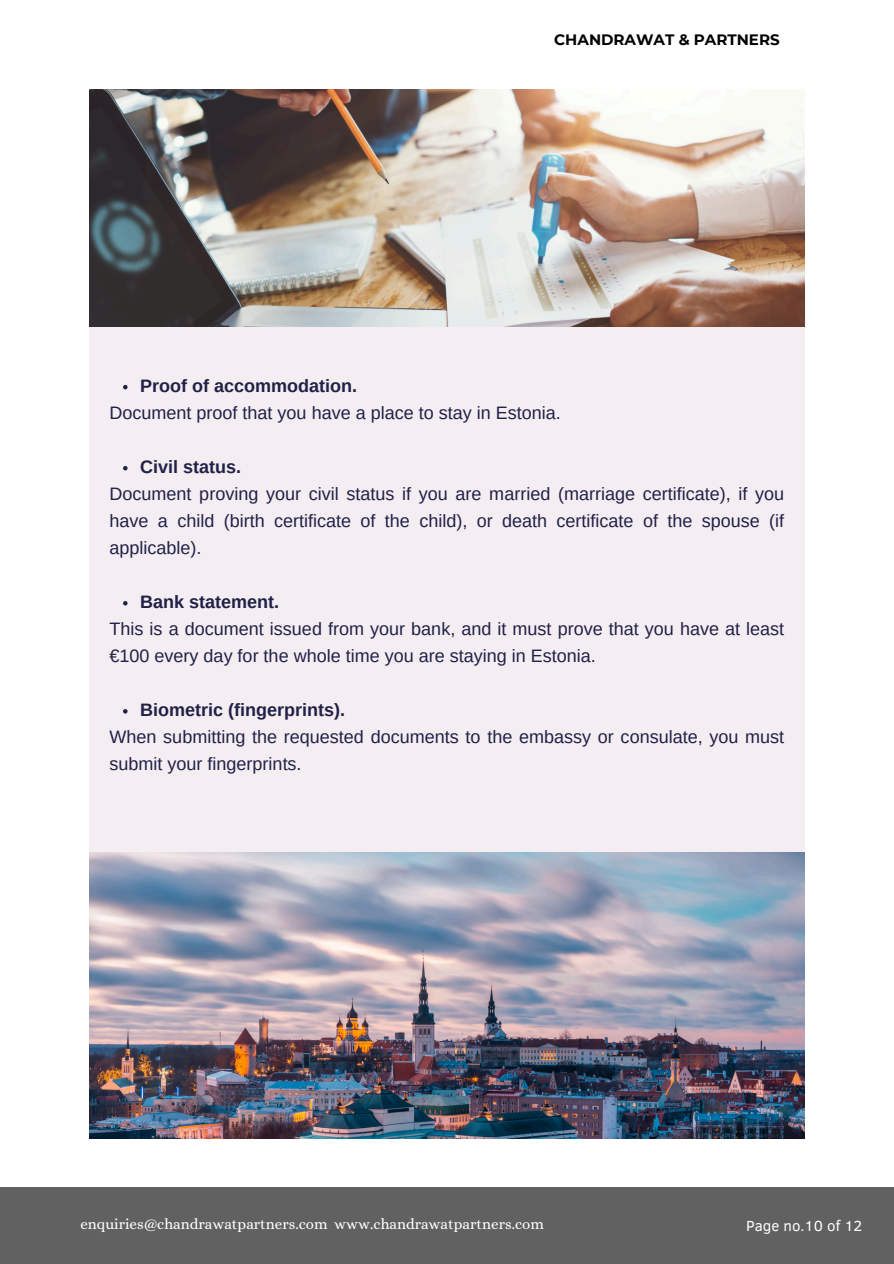
<style>
.page{position:relative;width:894px;height:1264px;background:#fff}
.page>*{position:absolute;margin:0;border:0;box-sizing:border-box;transform-origin:0 0}
.t1{font:18px/27px "Arimo";color:#212047}
.t2{font:700 18px "Arimo";color:#212047}
.t3{font:15px "Alice";color:#fff}
.t4{font:700 15px "Montserrat";color:#000}
.t5{font:15px "Clear Sans";color:#fff}
</style>
<div class="page">
<div style="left:89px;top:326px;width:715px;height:812px;background:#f4eef2"></div>
<img style="left:89px;top:89px;width:714px;height:238px">
<svg style="left:123px;top:385px;width:4px;height:4px"></svg>
<svg style="left:123px;top:466px;width:4px;height:4px"></svg>
<svg style="left:123px;top:601px;width:4px;height:4px"></svg>
<svg style="left:123px;top:709px;width:4px;height:4px"></svg>
<img style="left:89px;top:852px;width:715px;height:286px">
<div style="left:0;top:1187px;width:893px;height:76px;background:#616162"></div>
<h1 class="t4" style="left:554px;top:31px;width:227px">CHANDRAWAT &amp; PARTNERS</h1>
<h2 class="t2" style="left:140px;top:375px;width:218px">Proof of accommodation.</h2>
<p class="t1" style="left:109px;top:399px;width:452px">Document proof that you have a place to stay in Estonia.</p>
<p class="t2" style="left:140px;top:456px;width:102px">Civil status.</p>
<h1 class="t1" style="left:109px;top:480px;width:676px;text-align:justify">Document proving your civil status if you are married (marriage certificate), if you have a child (birth certificate of the child), or death certificate of the spouse (if applicable).</h1>
<p class="t2" style="left:140px;top:591px;width:140px">Bank statement.</p>
<h1 class="t1" style="left:109px;top:615px;width:676px">This is a document issued from your bank, and it must prove that you have at least €100 every day for the whole time you are staying in Estonia.</h1>
<p class="t2" style="left:140px;top:699px;width:206px">Biometric (fingerprints).</p>
<h1 class="t1" style="left:109px;top:723px;width:676px">When submitting the requested documents to the embassy or consulate, you must submit your fingerprints.</h1>
<h1 class="t3" style="left:80px;top:1215px;width:465px">enquiries@chandrawatpartners.com www.chandrawatpartners.com</h1>
<h1 class="t5" style="left:746px;top:1215px;width:117px">Page no.10 of 12</h1>
</div>
